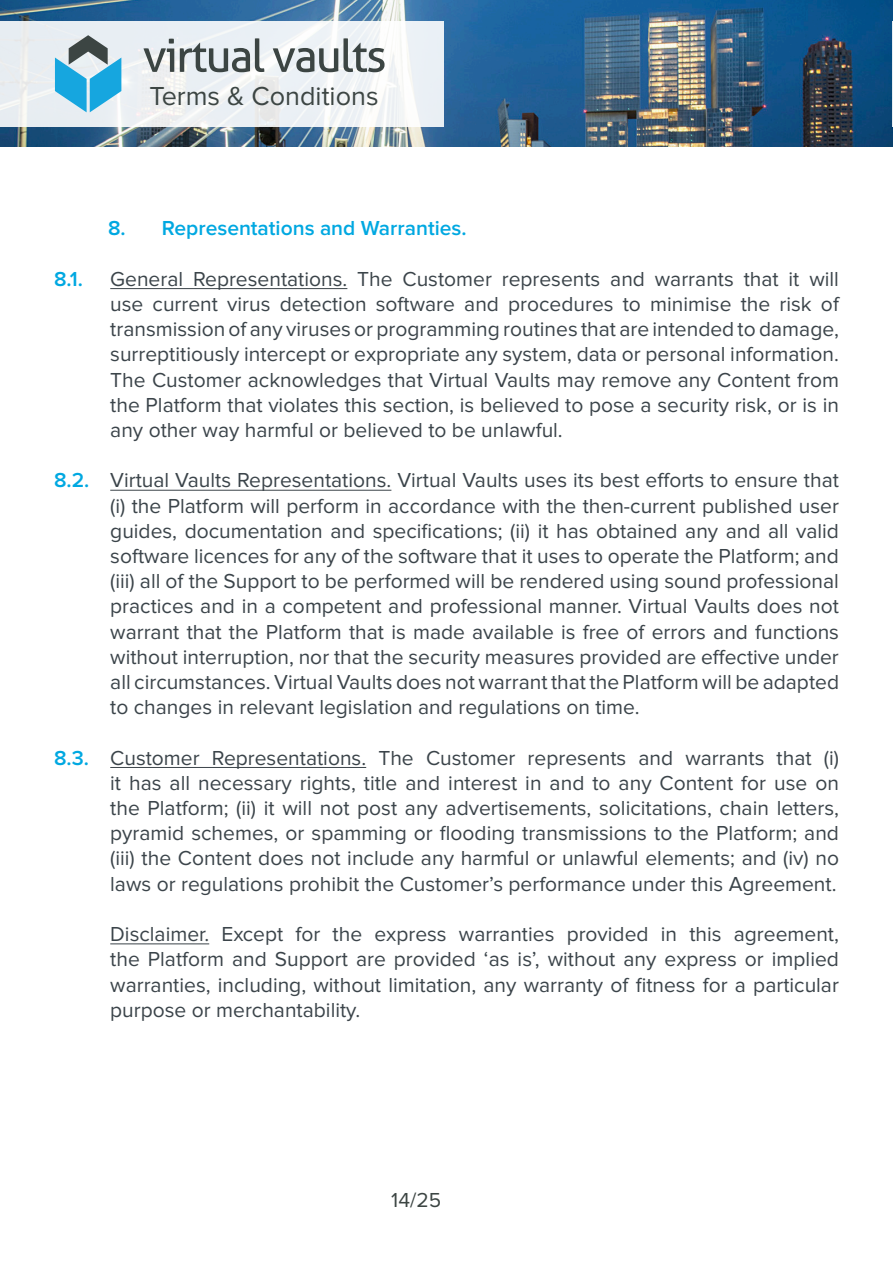
<style>
.page{position:relative;width:893px;height:1263px;background:#fff}
.page>*{position:absolute;margin:0;border:0;box-sizing:border-box;transform-origin:0 0}
.t1{font:27px "Proxima Nova";color:#3c4543}
.t2{font:21px/25.2px "Proxima Nova";color:#3b444a;text-align:justify}
.t3{font:600 21px "Proxima Nova";color:#00a8e1}
.t4{font:21px "Proxima Nova";color:#3c4543}
</style>
<div class="page">
<img style="left:0;top:0;width:893px;height:146px">
<svg style="left:0;top:21px;width:443px;height:106px;fill:#ebf0f4"></svg>
<svg style="left:143px;top:39px;width:31px;height:33px"></svg>
<svg style="left:180px;top:38px;width:84px;height:34px;background:#b0b7b9"></svg>
<svg style="left:273px;top:38px;width:112px;height:34px"></svg>
<svg style="left:55px;top:35px;width:66px;height:77px;background:#7cbbd4"></svg>
<hr style="left:110px;top:288px;width:237px;height:1px;background:#3b444a">
<hr style="left:110px;top:490px;width:281px;height:1px;background:#3b444a">
<hr style="left:110px;top:767px;width:256px;height:1px;background:#3b444a">
<hr style="left:110px;top:944px;width:99px;height:1px;background:#3b444a">
<hr style="left:892px;top:21px;width:1px;height:106px;background:#fff">
<p class="t1" style="left:149px;top:84px;width:231px">Terms &amp; Conditions</p>
<p class="t3" style="left:54px;top:269px;width:30px">8.1.</p>
<p class="t3" style="left:54px;top:471px;width:37px">8.2.</p>
<p class="t3" style="left:54px;top:748px;width:36px">8.3.</p>
<p class="t3" style="left:108px;top:219px;width:360px">8. Representations and Warranties.</p>
<p class="t2" style="left:110px;top:267px;width:730px">General Representations. The Customer represents and warrants that it will use current virus detection software and procedures to minimise the risk of transmission of any viruses or programming routines that are intended to damage, surreptitiously intercept or expropriate any system, data or personal information.<br>The Customer acknowledges that Virtual Vaults may remove any Content from the Platform that violates this section, is believed to pose a security risk, or is in any other way harmful or believed to be unlawful.</p>
<p class="t2" style="left:110px;top:469px;width:730px">Virtual Vaults Representations. Virtual Vaults uses its best efforts to ensure that (i) the Platform will perform in accordance with the then-current published user guides, documentation and specifications; (ii) it has obtained any and all valid software licences for any of the software that it uses to operate the Platform; and (iii) all of the Support to be performed will be rendered using sound professional practices and in a competent and professional manner. Virtual Vaults does not warrant that the Platform that is made available is free of errors and functions without interruption, nor that the security measures provided are effective under all circumstances. Virtual Vaults does not warrant that the Platform will be adapted to changes in relevant legislation and regulations on time.</p>
<p class="t2" style="left:110px;top:746px;width:730px">Customer Representations. The Customer represents and warrants that (i) it has all necessary rights, title and interest in and to any Content for use on the Platform; (ii) it will not post any advertisements, solicitations, chain letters, pyramid schemes, or spamming or flooding transmissions to the Platform; and (iii) the Content does not include any harmful or unlawful elements; and (iv) no laws or regulations prohibit the Customer’s performance under this Agreement.</p>
<p class="t2" style="left:110px;top:922px;width:730px">Disclaimer. Except for the express warranties provided in this agreement, the Platform and Support are provided ‘as is’, without any express or implied warranties, including, without limitation, any warranty of fitness for a particular purpose or merchantability.</p>
<p class="t4" style="left:391px;top:1190px;width:51px">14/25</p>
</div>
